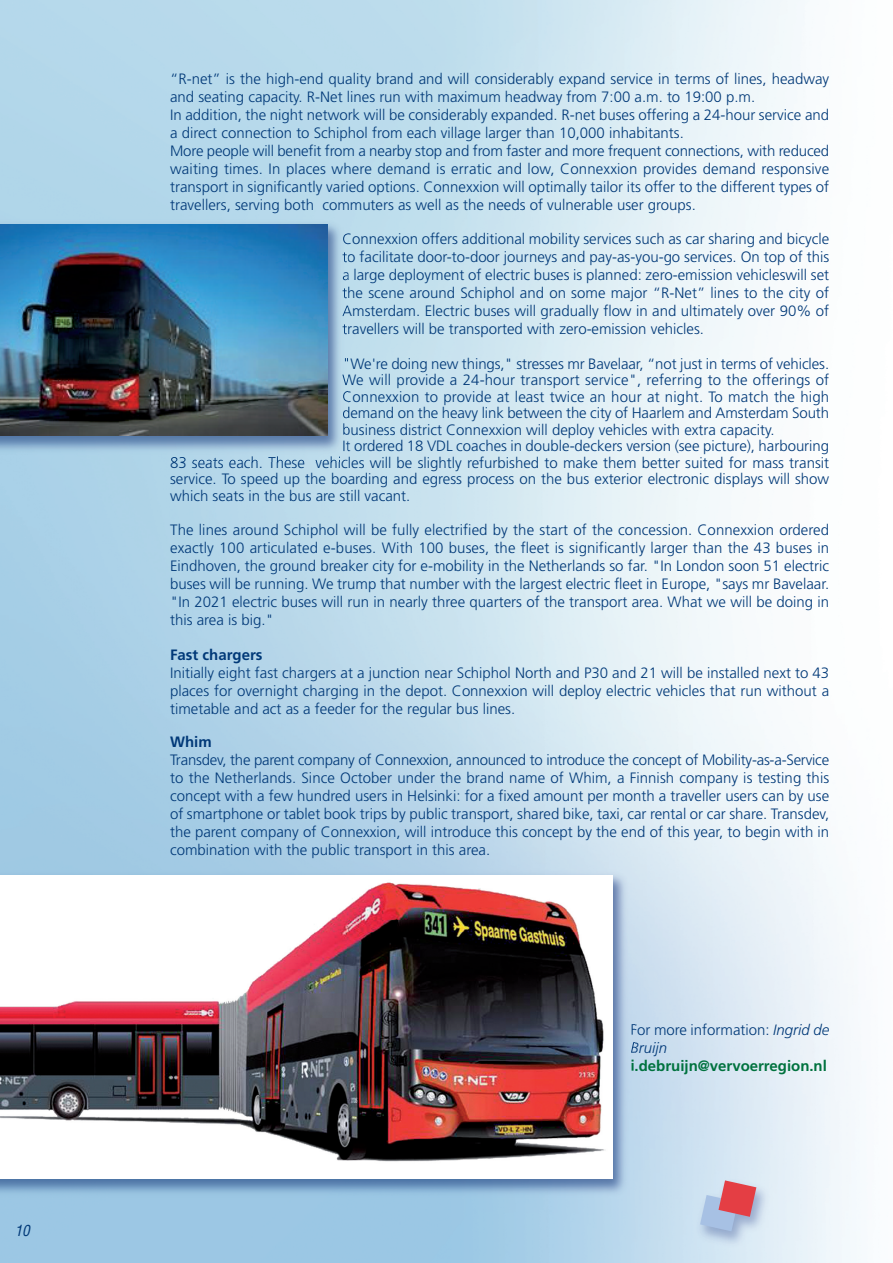
<style>
.page{position:relative;width:893px;height:1263px;background:#fff}
.page>*{position:absolute;margin:0;border:0;box-sizing:border-box;transform-origin:0 0}
.t1{font:300 15px/18px "Frutiger";color:#013978;text-align:justify}
.t2{font:700 15px "Frutiger";color:#00723e}
.t3{font:700 15px "Frutiger";color:#013978}
.t4{font:italic condensed 15px "Helvetica";color:#013978}
.s1{font-style:italic}
</style>
<div class="page">
<img style="left:0;top:0;width:861px;height:1263px">
<img style="left:0;top:217px;width:347px;height:245px">
<svg style="left:343px;top:233px;width:4px;height:11px"></svg>
<svg style="left:343px;top:251px;width:4px;height:11px"></svg>
<svg style="left:343px;top:271px;width:4px;height:10px"></svg>
<svg style="left:343px;top:287px;width:4px;height:11px"></svg>
<svg style="left:342px;top:305px;width:5px;height:11px"></svg>
<svg style="left:343px;top:323px;width:4px;height:11px"></svg>
<svg style="left:342px;top:374px;width:5px;height:29px"></svg>
<svg style="left:343px;top:409px;width:4px;height:42px"></svg>
<img style="left:171px;top:456px;width:107px;height:6px">
<img style="left:0;top:224px;width:327px;height:212px">
<img style="left:0;top:868px;width:635px;height:330px">
<svg style="left:632px;top:1023px;width:3px;height:12px"></svg>
<svg style="left:631px;top:1042px;width:4px;height:30px"></svg>
<img style="left:0;top:875px;width:612px;height:304px">
<img style="left:692px;top:1175px;width:83px;height:76px">
<svg style="left:700px;top:1180px;width:56px;height:51px;background:#c59baf"></svg>
<p class="t4" style="left:15px;top:1222px;width:17px">10</p>
<p class="t1" style="left:170px;top:70px;width:661px;text-align:left">“R-net” is the high-end quality brand and will considerably expand service in terms of lines, headway and seating capacity. R-Net lines run with maximum headway from 7:00 a.m. to 19:00 p.m.<br>In addition, the night network will be considerably expanded. R-net buses offering a 24-hour service and a direct connection to Schiphol from each village larger than 10,000 inhabitants.<br>More people will benefit from a nearby stop and from faster and more frequent connections, with reduced waiting times. In places where demand is erratic and low, Connexxion provides demand responsive transport in significantly varied options. Connexxion will optimally tailor its offer to the different types of travellers, serving both commuters as well as the needs of vulnerable user groups.</p>
<p class="t1" style="left:342px;top:231px;width:488px">Connexxion offers additional mobility services such as car sharing and bicycle to facilitate door-to-door journeys and pay-as-you-go services. On top of this a large deployment of electric buses is planned: zero-emission vehicleswill set the scene around Schiphol and on some major “R-Net” lines to the city of Amsterdam. Electric buses will gradually flow in and ultimately over 90% of travellers will be transported with zero-emission vehicles.</p>
<p class="t1" style="left:342px;top:355px;width:488px">"We're doing new things," stresses mr Bavelaar, “not just in terms of vehicles.</p>
<p class="t1" style="left:342px;top:372px;width:488px">We will provide a 24-hour transport service", referring to the offerings of</p>
<p class="t1" style="left:342px;top:388px;width:488px">Connexxion to provide at least twice an hour at night. To match the high</p>
<p class="t1" style="left:342px;top:405px;width:488px">demand on the heavy link between the city of Haarlem and Amsterdam South</p>
<p class="t1" style="left:342px;top:421px;width:434px">business district Connexxion will deploy vehicles with extra capacity.</p>
<p class="t1" style="left:342px;top:438px;width:488px">It ordered 18 VDL coaches in double-deckers version (see picture), harbouring</p>
<p class="t1" style="left:170px;top:454px;width:661px">83 seats each. These vehicles will be slightly refurbished to make them better suited for mass transit</p>
<p class="t1" style="left:170px;top:471px;width:661px">service. To speed up the boarding and egress process on the bus exterior electronic displays will show</p>
<p class="t1" style="left:170px;top:487px;width:242px">which seats in the bus are still vacant.</p>
<p class="t1" style="left:170px;top:522px;width:661px">The lines around Schiphol will be fully electrified by the start of the concession. Connexxion ordered exactly 100 articulated e-buses. With 100 buses, the fleet is significantly larger than the 43 buses in Eindhoven, the ground breaker city for e-mobility in the Netherlands so far. "In London soon 51 electric buses will be running. We trump that number with the largest electric fleet in Europe, "says mr Bavelaar. "In 2021 electric buses will run in nearly three quarters of the transport area. What we will be doing in this area is big."</p>
<p class="t3" style="left:170px;top:648px;width:94px">Fast chargers</p>
<p class="t1" style="left:170px;top:664px;width:661px">Initially eight fast chargers at a junction near Schiphol North and P30 and 21 will be installed next to 43 places for overnight charging in the depot. Connexxion will deploy electric vehicles that run without a timetable and act as a feeder for the regular bus lines.</p>
<p class="t3" style="left:170px;top:735px;width:43px">Whim</p>
<p class="t1" style="left:170px;top:751px;width:661px">Transdev, the parent company of Connexxion, announced to introduce the concept of Mobility-as-a-Service to the Netherlands. Since October under the brand name of Whim, a Finnish company is testing this concept with a few hundred users in Helsinki: for a fixed amount per month a traveller users can by use of smartphone or tablet book trips by public transport, shared bike, taxi, car rental or car share. Transdev, the parent company of Connexxion, will introduce this concept by the end of this year, to begin with in combination with the public transport in this area.</p>
<p class="t1" style="left:630px;top:1021px;width:200px">For more information: <span class="s1">Ingrid de<br>Bruijn</span></p>
<p class="t2" style="left:630px;top:1059px;width:198px">i.debruijn@vervoerregion.nl</p>
</div>
